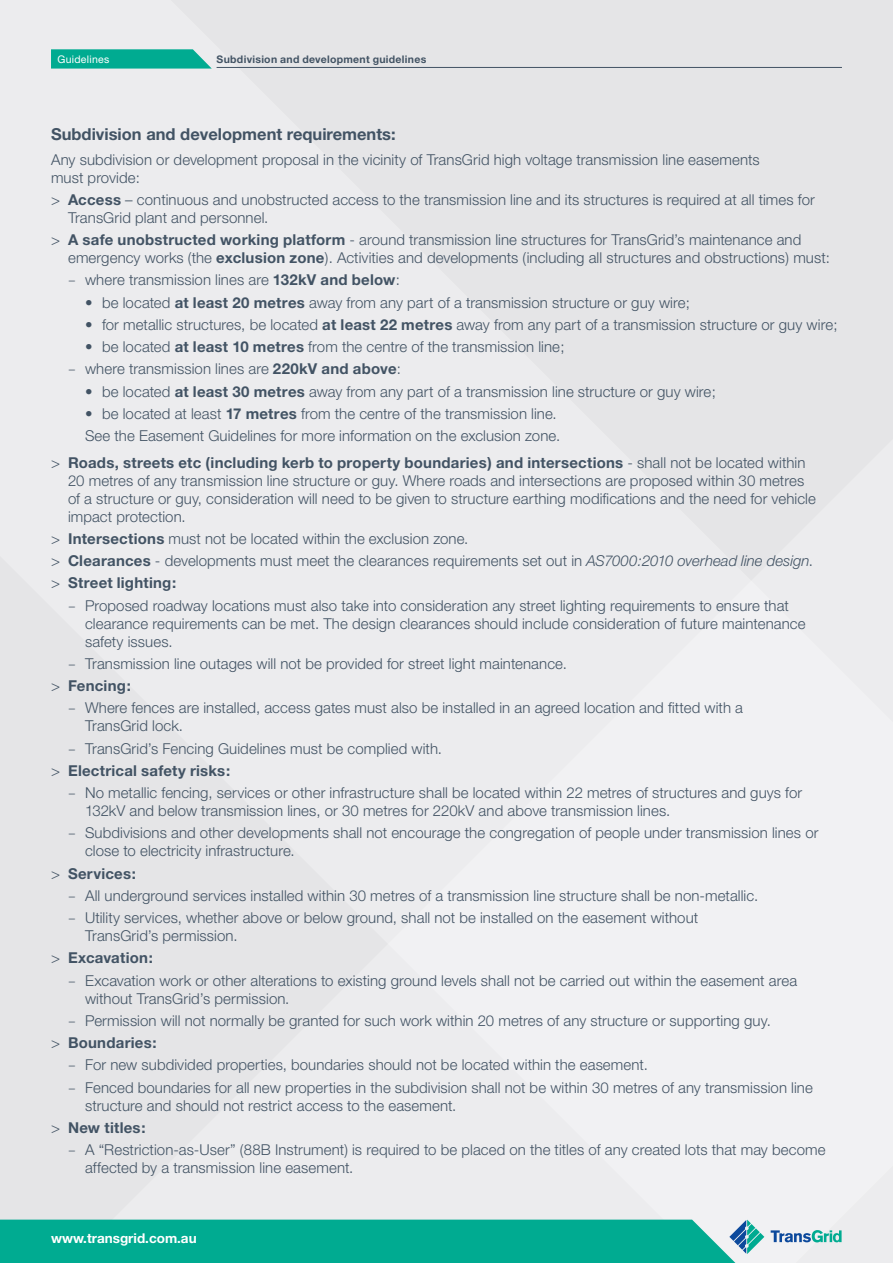
<style>
.page{position:relative;width:893px;height:1263px;background:#ececee}
.page>*{position:absolute;margin:0;border:0;box-sizing:border-box;transform-origin:0 0}
.t1{font:700 16.5px "Helvetica Neue";color:#425364}
.t2{font:300 15px/18px "Helvetica Neue";letter-spacing:.005em;color:#425364}
.t3{font:700 15px "Helvetica Neue";letter-spacing:.015em;color:#425364}
.t4{font:700 13.5px "Helvetica Neue";color:#fff}
.t5{font:700 10.5px "Helvetica Neue";letter-spacing:.025em;color:#425364}
.t6{font:10.5px "Helvetica Neue";letter-spacing:.025em;color:#fff}
.s1{font-weight:700}
.s2{font-family:"DIN"}
.s3{font-style:italic}
.s4{font-weight:300}
</style>
<div class="page">
<svg style="left:771px;top:1230px;width:71px;height:12px"></svg>
<svg style="left:0;top:1219px;width:764px;height:44px;background:#0eae96"></svg>
<hr style="left:217px;top:67px;width:625px;height:1px;background:#425364">
<svg style="left:51px;top:49px;width:161px;height:20px;background:#16b199"></svg>
<p class="t6" style="left:57px;top:53px;width:54px">Guidelines</p>
<p class="t5" style="left:217px;top:53px;width:211px">Subdivision and development guidelines</p>
<p class="t1" style="left:51px;top:124px;width:346px">Subdivision and development requirements:</p>
<p class="t2" style="left:51px;top:150px;width:710px">Any subdivision or development proposal in the vicinity of TransGrid high voltage transmission line easements must provide:</p>
<p class="t2" style="left:68px;top:190px;width:748px;text-indent:-17px">&gt; <span class="s1">Access</span> – continuous and unobstructed access to the transmission line and its structures is required at all times for<br>TransGrid plant and personnel.</p>
<p class="t2" style="left:68px;top:231px;width:764px;text-indent:-17px">&gt; <span class="s1">A safe unobstructed working platform</span> - around transmission line structures for TransGrid’s maintenance and emergency works (the <span class="s1">exclusion zone</span>). Activities and developments (including all structures and obstructions) must:</p>
<p class="t2" style="left:68px;top:271px;width:333px"><span class="s2">−</span> where transmission lines are <span class="s1">132kV and below</span>:</p>
<p class="t2" style="left:85px;top:293px;width:607px">• be located <span class="s1">at least 20 metres</span> away from any part of a transmission structure or guy wire;</p>
<p class="t2" style="left:85px;top:315px;width:754px">• for metallic structures, be located <span class="s1">at least 22 metres</span> away from any part of a transmission structure or guy wire;</p>
<p class="t2" style="left:68px;top:335px;width:498px;line-height:22.2px;text-indent:17px">• be located <span class="s1">at least 10 metres</span> from the centre of the transmission line; <span class="s2">−</span> where transmission lines are <span class="s1">220kV and above</span>:</p>
<p class="t2" style="left:85px;top:382px;width:632px">• be located <span class="s1">at least 30 metres</span> away from any part of a transmission line structure or guy wire;</p>
<p class="t2" style="left:85px;top:402px;width:477px;line-height:22.2px">• be located at least <span class="s1">17 metres</span> from the centre of the transmission line.<br>See the Easement Guidelines for more information on the exclusion zone.</p>
<p class="t2" style="left:68px;top:453px;width:749px;text-indent:-17px">&gt; <span class="s1">Roads, streets etc (including kerb to property boundaries) and intersections</span> - shall not be located within 20 metres of any transmission line structure or guy. Where roads and intersections are proposed within 30 metres of a structure or guy, consideration will need to be given to structure earthing modifications and the need for vehicle impact protection.</p>
<p class="t2" style="left:51px;top:529px;width:419px">&gt; <span class="s1">Intersections</span> must not be located within the exclusion zone.</p>
<p class="t2" style="left:51px;top:552px;width:763px">&gt; <span class="s1">Clearances</span> - developments must meet the clearances requirements set out in <span class="s3">AS7000:2010 overhead line design</span>.</p>
<p class="t3" style="left:51px;top:574px;width:127px"><span class="s4">&gt;</span> Street lighting:</p>
<p class="t2" style="left:68px;top:596px;width:722px"><span class="s2">−</span> Proposed roadway locations must also take into consideration any street lighting requirements to ensure that</p>
<p class="t2" style="left:85px;top:614px;width:722px">clearance requirements can be met. The design clearances should include consideration of future maintenance safety issues.</p>
<p class="t2" style="left:51px;top:652px;width:517px;line-height:22.2px;text-indent:17px"><span class="s2">−</span> Transmission line outages will not be provided for street light maintenance. &gt; <span class="s1">Fencing:</span></p>
<p class="t2" style="left:85px;top:699px;width:659px;text-indent:-17px"><span class="s2">−</span> Where fences are installed, access gates must also be installed in an agreed location and fitted with a<br>TransGrid lock.</p>
<p class="t2" style="left:51px;top:737px;width:392px;line-height:22.2px;text-indent:17px"><span class="s2">−</span> TransGrid’s Fencing Guidelines must be complied with. &gt; <span class="s1">Electrical safety risks:</span></p>
<p class="t2" style="left:85px;top:783px;width:719px;text-indent:-17px"><span class="s2">−</span> No metallic fencing, services or other infrastructure shall be located within 22 metres of structures and guys for<br>132kV and below transmission lines, or 30 metres for 220kV and above transmission lines.</p>
<p class="t2" style="left:85px;top:824px;width:735px;text-indent:-17px"><span class="s2">−</span> Subdivisions and other developments shall not encourage the congregation of people under transmission lines or close to electricity infrastructure.</p>
<p class="t2" style="left:68px;top:862px;width:692px;line-height:22.2px;text-indent:-17px">&gt; <span class="s1">Services:<br></span><span class="s2">−</span> All underground services installed within 30 metres of a transmission line structure shall be non-metallic. <span class="s2">−</span> Utility services, whether above or below ground, shall not be installed on the easement without</p>
<p class="t2" style="left:51px;top:924px;width:188px;line-height:22.2px;text-indent:34px">TransGrid’s permission. &gt; <span class="s1">Excavation:</span></p>
<p class="t2" style="left:85px;top:971px;width:714px;text-indent:-17px"><span class="s2">−</span> Excavation work or other alterations to existing ground levels shall not be carried out within the easement area without TransGrid’s permission.</p>
<p class="t2" style="left:68px;top:1011px;width:704px"><span class="s2">−</span> Permission will not normally be granted for such work within 20 metres of any structure or supporting guy.</p>
<p class="t3" style="left:51px;top:1033px;width:107px"><span class="s4">&gt;</span> Boundaries:</p>
<p class="t2" style="left:68px;top:1056px;width:581px"><span class="s2">−</span> For new subdivided properties, boundaries should not be located within the easement.</p>
<p class="t2" style="left:68px;top:1078px;width:746px"><span class="s2">−</span> Fenced boundaries for all new properties in the subdivision shall not be within 30 metres of any transmission line</p>
<p class="t2" style="left:51px;top:1094px;width:407px;line-height:22.2px;text-indent:34px">structure and should not restrict access to the easement. &gt; <span class="s1">New titles:</span></p>
<p class="t2" style="left:85px;top:1140px;width:742px;text-indent:-17px"><span class="s2">−</span> A “Restriction‑as‑User” (88B Instrument) is required to be placed on the titles of any created lots that may become affected by a transmission line easement.</p>
<p class="t4" style="left:51px;top:1229px;width:147px">www.transgrid.com.au</p>
</div>
